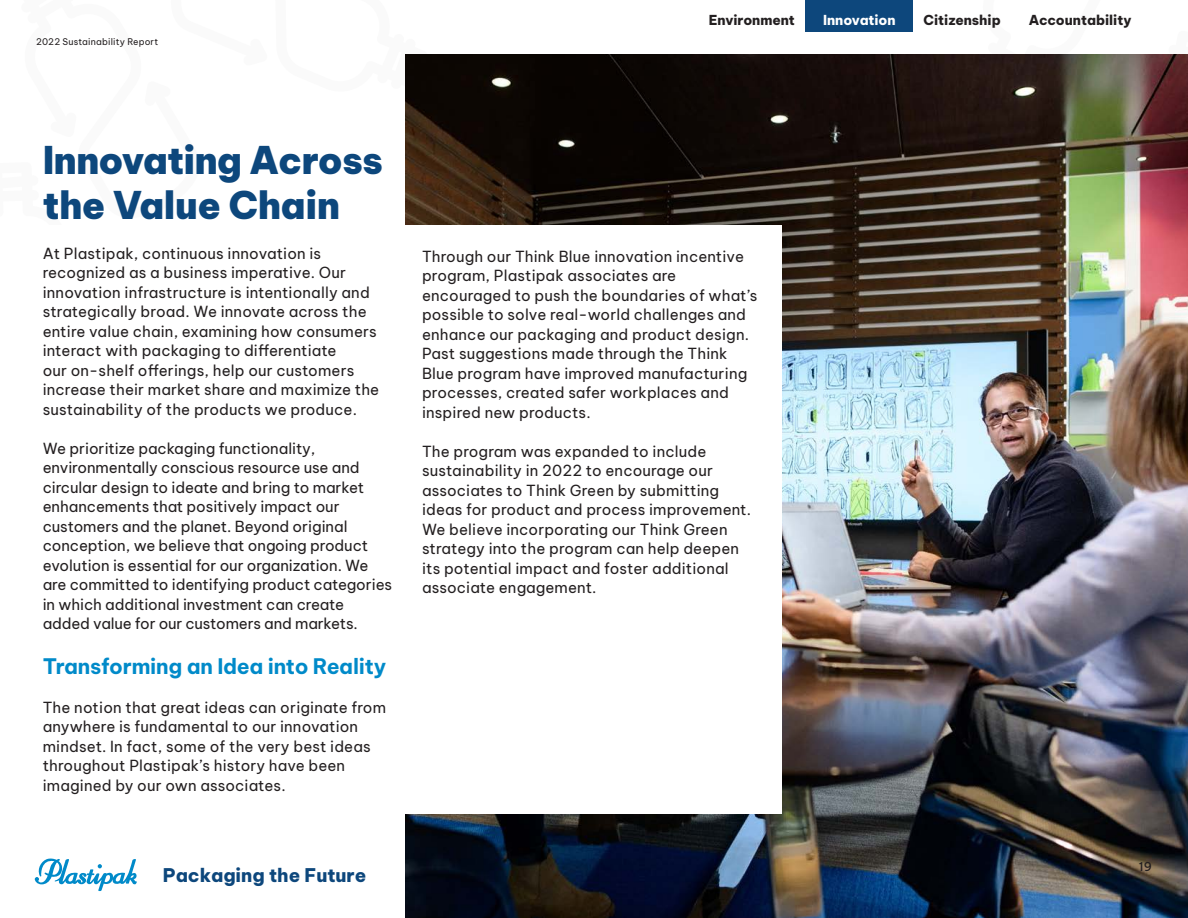
<style>
.page{position:relative;width:1188px;height:918px;background:#fff}
.page>*{position:absolute;margin:0;border:0;box-sizing:border-box;transform-origin:0 0}
.Body{font:900 37.5px/45px "Be Vietnam Pro";letter-spacing:-.015em;color:#0d477c}
.t1{font:700 21px "Be Vietnam Pro";letter-spacing:-.01em;color:#008ac9}
.t2{font:800 18.45px "Be Vietnam Pro";color:#0d477c}
.Bold_Word{font:15px/19.5px "Be Vietnam Pro";letter-spacing:.01em;color:#231f20}
.Body-2{font:15px/19.5px "Be Vietnam Pro";letter-spacing:-.005em;color:#231f20}
.Top_Header{font:800 13.5px "Be Vietnam Pro";color:#231f20}
.Top_Header-2{font:800 13.5px "Be Vietnam Pro";letter-spacing:-.005em;color:#fff}
.t3{font:500 12px "Be Vietnam Pro";color:#231f20}
.Body-3{font:9px "Be Vietnam Pro";letter-spacing:.02em;color:#231f20}
</style>
<div class="page">
<div style="left:806px;top:0;width:107px;height:32px;background:#0d477c"></div>
<img style="left:405px;top:54px;width:783px;height:864px">
<svg style="left:35px;top:858px;width:102px;height:33px"></svg>
<div style="left:0;top:225px;width:781px;height:589px;background:#fff"></div>
<p class="Body-3" style="left:36px;top:34px;width:124px">2022 Sustainability Report</p>
<p class="Top_Header" style="left:709px;top:9px;width:88px">Environment</p>
<p class="Top_Header-2" style="left:823px;top:9px;width:74px">Innovation</p>
<p class="Top_Header" style="left:924px;top:9px;width:79px">Citizenship</p>
<p class="Top_Header" style="left:1029px;top:9px;width:104px">Accountability</p>
<p class="Body" style="left:43px;top:134px;width:342px">Innovating Across the Value Chain</p>
<p class="Body-2" style="left:43px;top:242px;width:338px">At Plastipak, continuous innovation is recognized as a business imperative. Our innovation infrastructure is intentionally and strategically broad. We innovate across the entire value chain, examining how consumers interact with packaging to differentiate<br>our on-shelf offerings, help our customers increase their market share and maximize the sustainability of the products we produce.</p>
<p class="Body-2" style="left:43px;top:437px;width:351px">We prioritize packaging functionality, environmentally conscious resource use and circular design to ideate and bring to market enhancements that positively impact our customers and the planet. Beyond original conception, we believe that ongoing product evolution is essential for our organization. We are committed to identifying product categories in which additional investment can create added value for our customers and markets.</p>
<h3 class="t1" style="left:43px;top:648px;width:345px">Transforming an Idea into Reality</h3>
<p class="Bold_Word" style="left:43px;top:696px;width:345px">The notion that great ideas can originate from anywhere is fundamental to our innovation mindset. In fact, some of the very best ideas throughout Plastipak’s history have been imagined by our own associates.</p>
<p class="t2" style="left:163px;top:859px;width:205px">Packaging the Future</p>
<p class="Bold_Word" style="left:422px;top:245px;width:337px">Through our Think Blue innovation incentive program, Plastipak associates are encouraged to push the boundaries of what’s possible to solve real-world challenges and enhance our packaging and product design.<br>Past suggestions made through the Think Blue program have improved manufacturing processes, created safer workplaces and inspired new products.</p>
<p class="Bold_Word" style="left:422px;top:440px;width:331px">The program was expanded to include sustainability in 2022 to encourage our associates to Think Green by submitting ideas for product and process improvement.<br>We believe incorporating our Think Green strategy into the program can help deepen its potential impact and foster additional associate engagement.</p>
<p class="t3" style="left:1139px;top:856px;width:15px">19</p>
</div>
